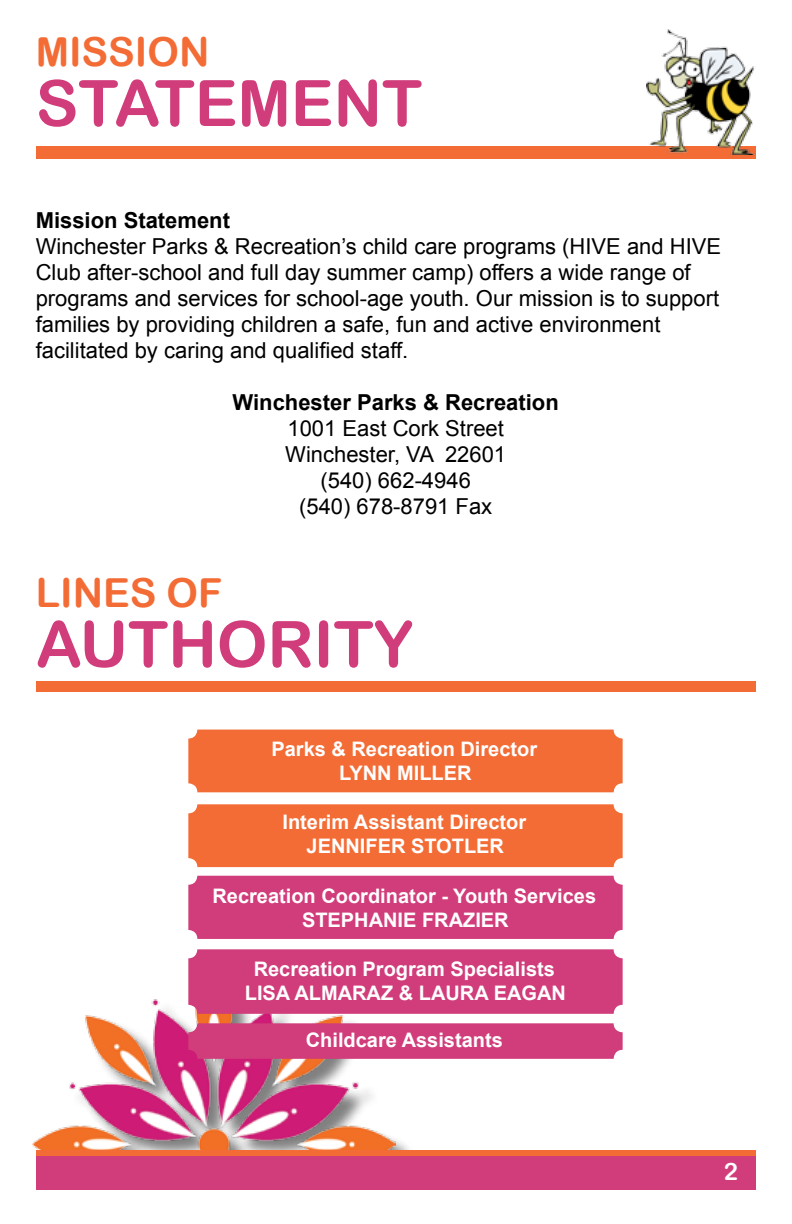
<style>
.page{position:relative;width:792px;height:1224px;background:#fff}
.page>*{position:absolute;margin:0;border:0;box-sizing:border-box;transform-origin:0 0}
.t1{font:64px "Arial Rounded MT Bold";color:#d13c7a}
.t2{font:40px "Arial Rounded MT Bold";color:#f36c35}
.t3{font:24px "Arial Rounded MT Bold";color:#fff}
.t4{font:22px/26px "Arial";color:#000}
.t5{font:700 22px "Arial";color:#000}
.t6{font:700 20px/24px "Arial";color:#fff;text-align:center}
</style>
<div class="page">
<img style="left:33px;top:999px;width:362px;height:151px">
<div style="left:36px;top:1155px;width:720px;height:35px;background:#d13c7a"></div>
<div style="left:36px;top:1150px;width:720px;height:6px;background:#f36c35"></div>
<div style="left:36px;top:146px;width:720px;height:13px;background:#f36c35"></div>
<img style="left:646px;top:29px;width:109px;height:125px">
<div style="left:188px;top:730px;width:435px;height:62px;background:#f36c35;border-radius:9px"></div>
<div style="left:188px;top:804px;width:435px;height:63px;background:#f36c35;border-radius:9px"></div>
<div style="left:188px;top:876px;width:435px;height:63px;background:#d13c7a;border-radius:9px"></div>
<div style="left:188px;top:949px;width:435px;height:65px;background:#d13c7a;border-radius:9px"></div>
<div style="left:188px;top:1023px;width:435px;height:36px;background:#d13c7a;border-radius:9px"></div>
<div style="left:36px;top:682px;width:720px;height:10px;background:#f36c35"></div>
<h2 class="t2" style="left:36px;top:28px;width:175px">MISSION</h2>
<h1 class="t1" style="left:36px;top:65px;width:388px">STATEMENT</h1>
<p class="t5" style="left:36px;top:206px;width:196px">Mission Statement</p>
<p class="t4" style="left:36px;top:234px;width:687px">Winchester Parks &amp; Recreation’s child care programs (HIVE and HIVE Club after-school and full day summer camp) offers a wide range of programs and services for school-age youth. Our mission is to support families by providing children a safe, fun and active environment facilitated by caring and qualified staff.</p>
<p class="t5" style="left:233px;top:388px;width:328px">Winchester Parks &amp; Recreation</p>
<p class="t4" style="left:285px;top:416px;width:222px;text-align:center">1001 East Cork Street<br>Winchester, VA 22601 (540) 662-4946<br>(540) 678-8791 Fax</p>
<h2 class="t2" style="left:36px;top:569px;width:188px">LINES OF</h2>
<h1 class="t1" style="left:36px;top:606px;width:379px">AUTHORITY</h1>
<p class="t6" style="left:272px;top:738px;width:267px">Parks &amp; Recreation Director<br>LYNN MILLER</p>
<p class="t6" style="left:282px;top:811px;width:245px">Interim Assistant Director<br>JENNIFER STOTLER</p>
<p class="t6" style="left:212px;top:884px;width:385px">Recreation Coordinator - Youth Services<br>STEPHANIE FRAZIER</p>
<p class="t6" style="left:245px;top:958px;width:323px">Recreation Program Specialists<br>LISA ALMARAZ &amp; LAURA EAGAN</p>
<p class="t6" style="left:306px;top:1029px;width:199px">Childcare Assistants</p>
<p class="t3" style="left:724px;top:1157px;width:16px">2</p>
</div>
